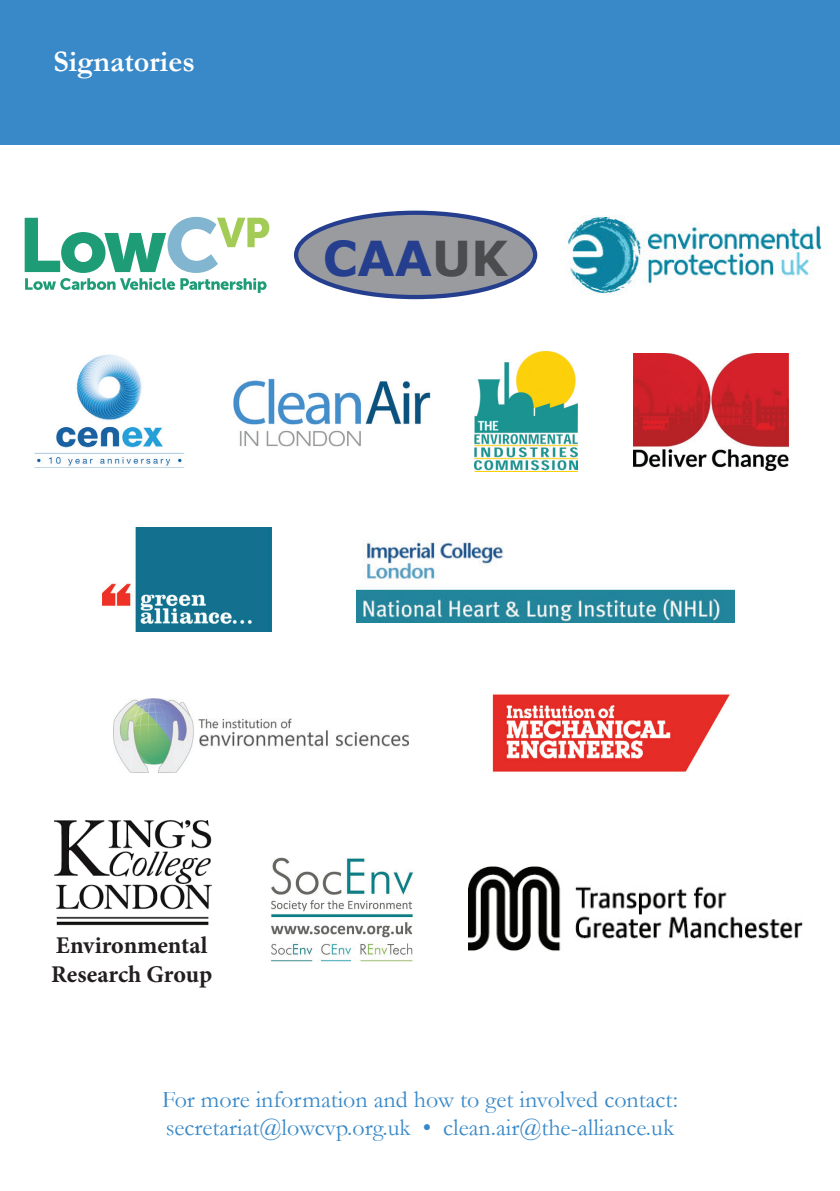
<style>
.page{position:relative;width:840px;height:1191px;background:#fff}
.page>*{position:absolute;margin:0;border:0;box-sizing:border-box;transform-origin:0 0}
.t1{font:700 48px "Verdana";color:#253f8e}
.t2{font:700 30px "Garamond";color:#fff}
.t3{font:24px/28.8px "Garamond";color:#3989c8}
.t4{font:700 24px/28.8px "Minion Pro";letter-spacing:-.005em;color:#231f20}
.s1{color:#4b4c4d}
</style>
<div class="page">
<div style="left:0;top:0;width:839px;height:144px;background:#3989c8"></div>
<img style="left:103px;top:527px;width:168px;height:104px">
<img style="left:356px;top:540px;width:378px;height:82px">
<img style="left:270px;top:857px;width:145px;height:105px">
<img style="left:468px;top:866px;width:335px;height:85px">
<img style="left:54px;top:820px;width:157px;height:105px">
<img style="left:492px;top:694px;width:238px;height:78px">
<img style="left:114px;top:698px;width:294px;height:75px">
<svg style="left:25px;top:217px;width:244px;height:76px"></svg>
<div style="left:296px;top:213px;width:239px;height:84px;background:#999b9e;border-radius:50%"></div>
<div style="left:294px;top:211px;width:243px;height:88px;border:4px solid #253f8e;border-radius:50%"></div>
<img style="left:567px;top:216px;width:257px;height:78px">
<img style="left:34px;top:354px;width:150px;height:114px">
<img style="left:233px;top:378px;width:198px;height:68px">
<img style="left:474px;top:351px;width:103px;height:121px">
<img style="left:633px;top:353px;width:155px;height:117px">
<p class="t2" style="left:53px;top:41px;width:143px">Signatories</p>
<h1 class="t1" style="left:322px;top:224px;width:187px">CAA<span class="s1">UK</span></h1>
<p class="t4" style="left:51px;top:931px;width:162px">Environmental<br>Research Group</p>
<p class="t3" style="left:162px;top:1084px;width:517px">For more information and how to get involved contact: secretariat@lowcvp.org.uk • clean.air@the-alliance.uk</p>
</div>
